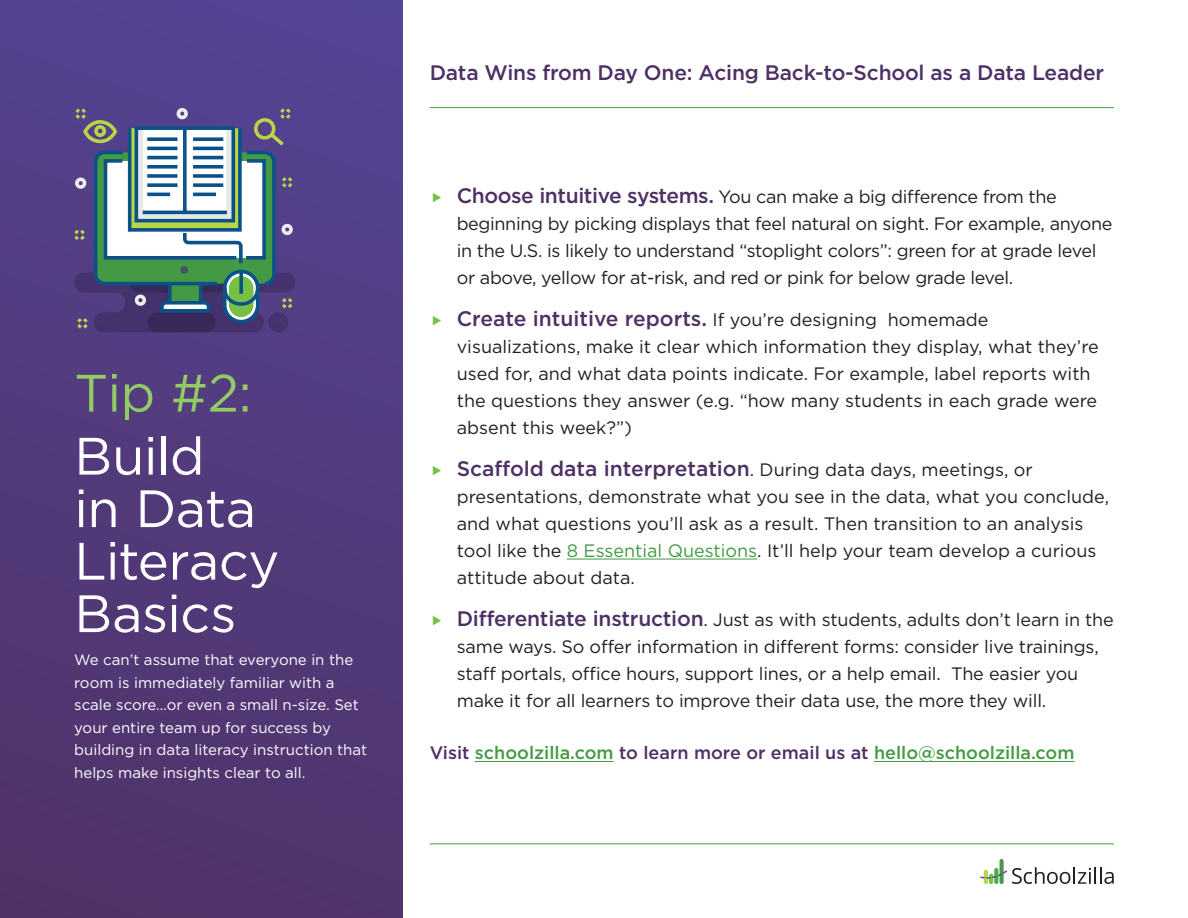
<style>
.page{position:relative;width:1188px;height:918px;background:#fff}
.page>*{position:absolute;margin:0;border:0;box-sizing:border-box;transform-origin:0 0}
.t1{font:52.5px/52.5px "Gotham";letter-spacing:-.015em;color:#fff}
.t2{font:52.5px "Gotham";color:#92ca64}
.t3{font:500 21px "Gotham";letter-spacing:-.01em;color:#4e3164}
.t4{font:18px/27px "Gotham";letter-spacing:-.01em;color:#231f20}
.t5{font:500 18px "Gotham";color:#439944}
.t6{font:15px/22.5px "Gotham";color:#fff}
.s1{font-weight:500;font-size:21px;color:#4e3164}
.s2{color:#439944}
.s3{color:#4e3164}
</style>
<div class="page">
<div style="left:0;top:0;width:403px;height:918px;background:linear-gradient(to bottom,#554393,#503368)"></div>
<svg style="left:1000px;top:859px;width:4px;height:25px"></svg>
<svg style="left:980px;top:867px;width:134px;height:17px"></svg>
<hr style="left:430px;top:843px;width:684px;height:1px;background:#439944">
<hr style="left:430px;top:107px;width:684px;height:1px;background:#439944">
<hr style="left:567px;top:559px;width:190px;height:1px;background:#439944">
<hr style="left:475px;top:761px;width:139px;height:1px;background:#439944">
<hr style="left:874px;top:761px;width:201px;height:1px;background:#439944">
<svg style="left:73px;top:114px;width:224px;height:218px;background:#463c70"></svg>
<svg style="left:71px;top:106px;width:225px;height:203px"></svg>
<h1 class="t2" style="left:74px;top:359px;width:179px">Tip #2:</h1>
<h1 class="t1" style="left:74px;top:429px;width:207px">Build<br>in Data<br>Literacy<br>Basics</h1>
<p class="t6" style="left:74px;top:648px;width:294px">We can’t assume that everyone in the room is immediately familiar with a scale score…or even a small n-size. Set your entire team up for success by building in data literacy instruction that helps make insights clear to all.</p>
<p class="t3" style="left:430px;top:59px;width:676px">Data Wins from Day One: Acing Back-to-School as a Data Leader</p>
<p class="t4" style="left:457px;top:182px;width:657px"><span class="s1">Choose intuitive systems.</span> You can make a big difference from the beginning by picking displays that feel natural on sight. For example, anyone in the U.S. is likely to understand “stoplight colors”: green for at grade level or above, yellow for at-risk, and red or pink for below grade level.</p>
<p class="t4" style="left:457px;top:305px;width:644px"><span class="s1">Create intuitive reports.</span> If you’re designing homemade visualizations, make it clear which information they display, what they’re used for, and what data points indicate. For example, label reports with the questions they answer (e.g. “how many students in each grade were absent this week?”)</p>
<p class="t4" style="left:457px;top:455px;width:654px"><span class="s1">Scaffold data interpretation</span>. During data days, meetings, or presentations, demonstrate what you see in the data, what you conclude, and what questions you’ll ask as a result. Then transition to an analysis tool like the <span class="s2">8 Essential Questions</span>. It’ll help your team develop a curious attitude about data.</p>
<p class="t4" style="left:457px;top:605px;width:659px"><span class="s1">Differentiate instruction</span>. Just as with students, adults don’t learn in the same ways. So offer information in different forms: consider live trainings, staff portals, office hours, support lines, or a help email. The easier you make it for all learners to improve their data use, the more they will.</p>
<p class="t5" style="left:430px;top:741px;width:646px"><span class="s3">Visit</span> schoolzilla.com <span class="s3">to learn more or email us at</span> hello@schoolzilla.com</p>
</div>
